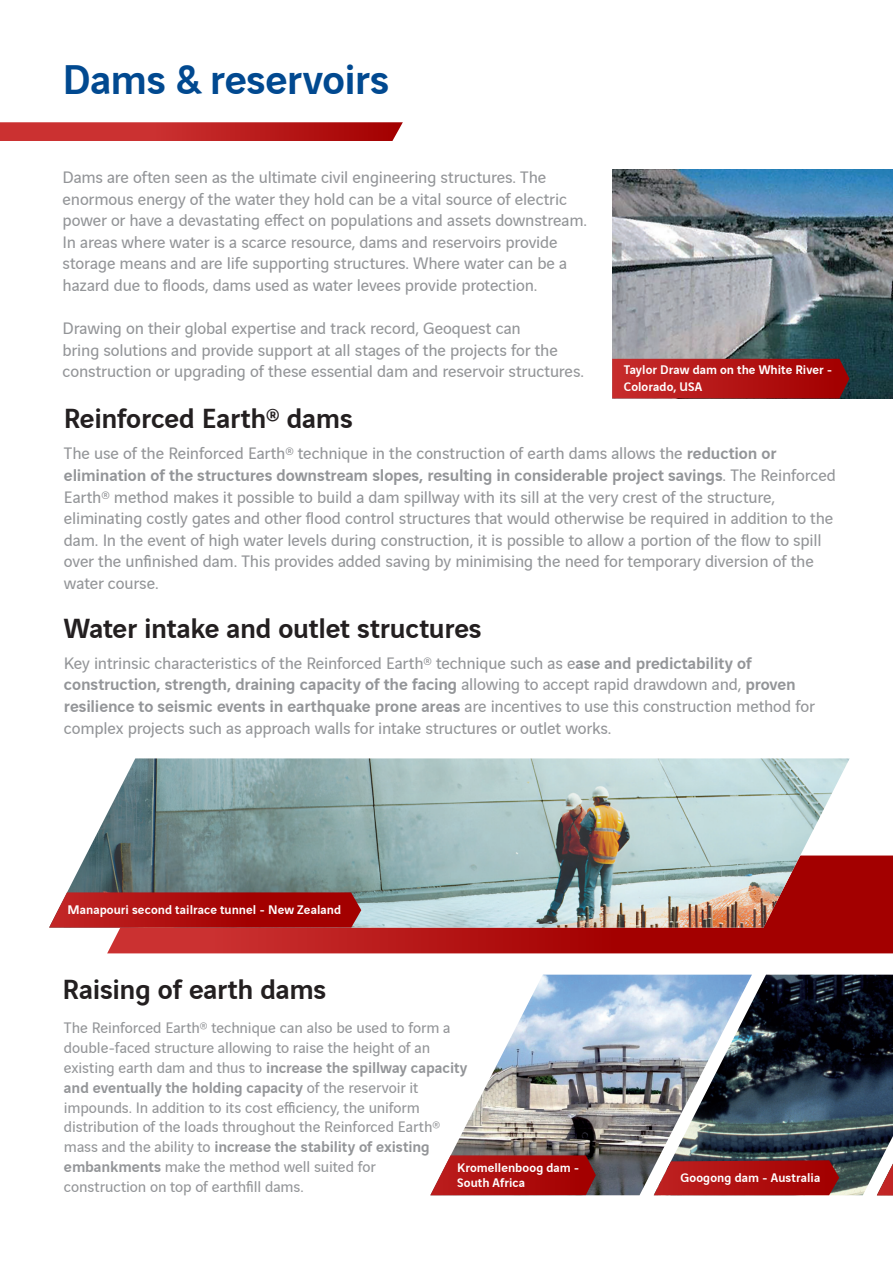
<style>
.page{position:relative;width:893px;height:1263px;background:#fff}
.page>*{position:absolute;margin:0;border:0;box-sizing:border-box;transform-origin:0 0}
.t1{font:500 45px "Vinci Sans";letter-spacing:-.01em;color:#014990}
.t2{font:500 30px "Vinci Sans";letter-spacing:-.01em;color:#231f20}
.t3{font:18px/21.6px "Vinci Sans";letter-spacing:-.01em;color:#939598}
.t4{font:16.5px/19.8px "Vinci Sans";letter-spacing:-.005em;color:#939598}
.t5{font:500 13.5px/15px "Vinci Sans";letter-spacing:.005em;color:#fff}
.s1{font-weight:500}
</style>
<div class="page">
<img style="left:451px;top:975px;width:203px;height:220px">
<img style="left:654px;top:975px;width:239px;height:220px">
<img style="left:612px;top:169px;width:281px;height:229px">
<svg style="left:612px;top:359px;width:237px;height:39px;background:#b11616"></svg>
<svg style="left:107px;top:855px;width:786px;height:98px;background:#b11515"></svg>
<svg style="left:430px;top:1155px;width:166px;height:40px;background:#af1f1f"></svg>
<svg style="left:654px;top:1160px;width:185px;height:35px;background:#ad1d1d"></svg>
<svg style="left:877px;top:1163px;width:16px;height:32px"></svg>
<img style="left:67px;top:758px;width:783px;height:169px">
<svg style="left:0;top:122px;width:403px;height:19px;background:#c02828"></svg>
<svg style="left:49px;top:892px;width:312px;height:35px;background:#ae1616"></svg>
<p class="t1" style="left:63px;top:44px;width:328px">Dams &amp; reservoirs</p>
<p class="t3" style="left:63px;top:165px;width:526px">Dams are often seen as the ultimate civil engineering structures. The enormous energy of the water they hold can be a vital source of electric power or have a devastating effect on populations and assets downstream.<br>In areas where water is a scarce resource, dams and reservoirs provide storage means and are life supporting structures. Where water can be a hazard due to floods, dams used as water levees provide protection.</p>
<p class="t3" style="left:63px;top:316px;width:523px">Drawing on their global expertise and track record, Geoquest can<br>bring solutions and provide support at all stages of the projects for the construction or upgrading of these essential dam and reservoir structures.</p>
<p class="t2" style="left:64px;top:395px;width:291px">Reinforced Earth® dams</p>
<p class="t3" style="left:64px;top:441px;width:773px">The use of the Reinforced Earth® technique in the construction of earth dams allows the <span class="s1">reduction or elimination of the structures downstream slopes, resulting in considerable project savings</span>. The Reinforced Earth® method makes it possible to build a dam spillway with its sill at the very crest of the structure, eliminating costly gates and other flood control structures that would otherwise be required in addition to the dam. In the event of high water levels during construction, it is possible to allow a portion of the flow to spill over the unfinished dam. This provides added saving by minimising the need for temporary diversion of the water course.</p>
<p class="t5" style="left:624px;top:361px;width:210px">Taylor Draw dam on the White River -</p>
<p class="t5" style="left:624px;top:377px;width:80px">Colorado, USA</p>
<p class="t2" style="left:64px;top:605px;width:420px">Water intake and outlet structures</p>
<p class="t3" style="left:64px;top:650px;width:752px">Key intrinsic characteristics of the Reinforced Earth® technique such as e<span class="s1">ase and predictability of construction, strength, draining capacity of the facing</span> allowing to accept rapid drawdown and, <span class="s1">proven resilience to seismic events in earthquake prone areas</span> are incentives to use this construction method for complex projects such as approach walls for intake structures or outlet works.</p>
<p class="t5" style="left:68px;top:901px;width:275px">Manapouri second tailrace tunnel - New Zealand</p>
<p class="t2" style="left:63px;top:966px;width:265px">Raising of earth dams</p>
<p class="t4" style="left:64px;top:1016px;width:405px">The Reinforced Earth® technique can also be used to form a double-faced structure allowing to raise the height of an existing earth dam and thus to <span class="s1">increase the spillway capacity and eventually the holding capacity</span> of the reservoir it impounds. In addition to its cost efficiency, the uniform distribution of the loads throughout the Reinforced Earth® mass and the ability to <span class="s1">increase the stability of existing embankments</span> make the method well suited for<br>construction on top of earthfill dams.</p>
<p class="t5" style="left:457px;top:1159px;width:124px">Kromellenboog dam -<br>South Africa</p>
<p class="t5" style="left:680px;top:1169px;width:141px">Googong dam - Australia</p>
</div>
